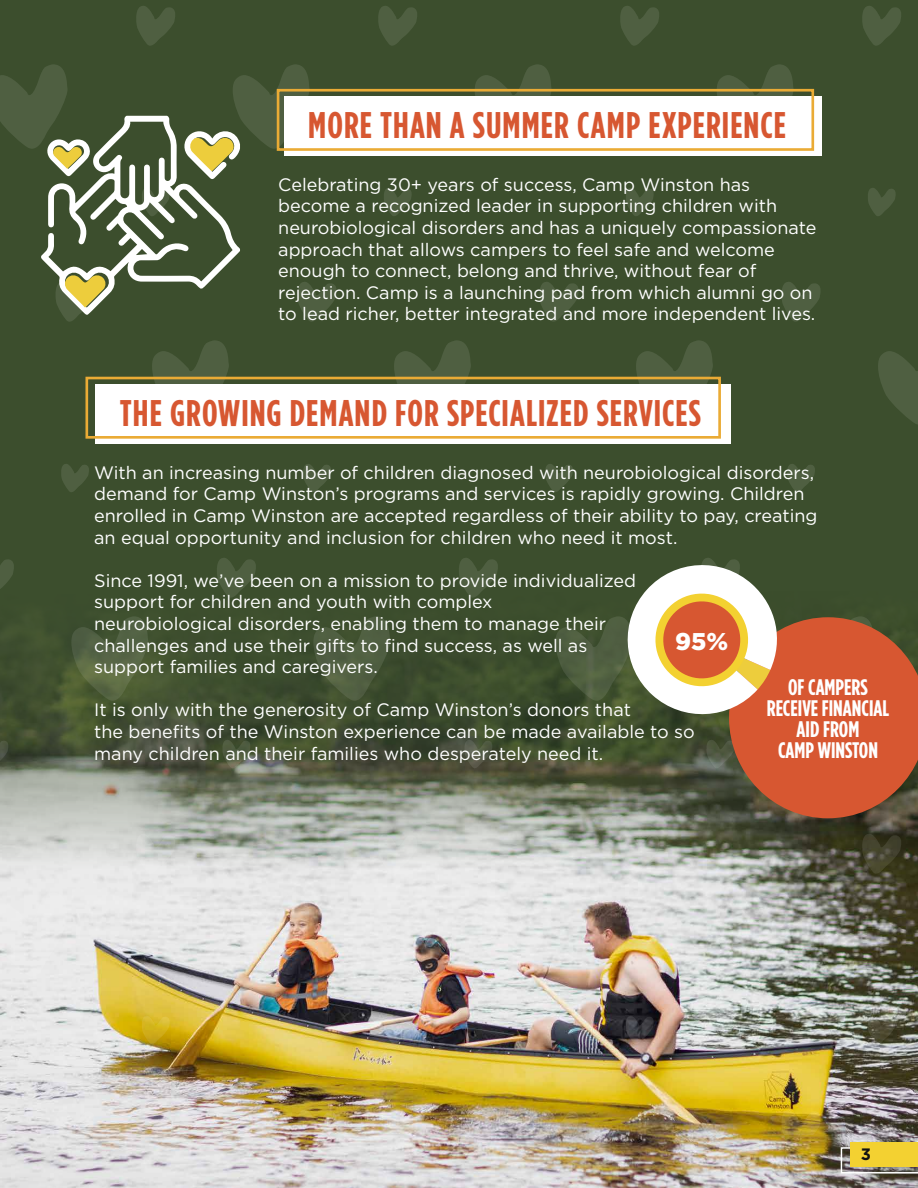
<style>
.page{position:relative;width:918px;height:1188px;background:#fff}
.page>*{position:absolute;margin:0;border:0;box-sizing:border-box;transform-origin:0 0}
.t1{font:700 37.05px "Gotham Condensed";letter-spacing:.03em;color:#d75731}
.t2{font:900 24.15px "Gotham";color:#fff}
.t3{font:700 22.5px/21px "Gotham Condensed";color:#fff;text-align:center}
.t4{font:18px/21.6px "Gotham";color:#fff}
.t5{font:700 16.5px "Gotham";color:#121212}
</style>
<div class="page">
<img style="left:0;top:1134px;width:918px;height:54px">
<img style="left:0;top:0;width:918px;height:1134px">
<div style="left:285px;top:96px;width:537px;height:59px;background:#fff"></div>
<div style="left:277px;top:89px;width:537px;height:62px;border:3px solid #eaab35"></div>
<svg style="left:41px;top:116px;width:199px;height:199px"></svg>
<div style="left:95px;top:384px;width:635px;height:59px;background:#fff"></div>
<div style="left:85px;top:377px;width:636px;height:62px;border:3px solid #eaab35"></div>
<svg style="left:619px;top:557px;width:299px;height:261px;background:#a26e4d"></svg>
<svg style="left:841px;top:1147px;width:77px;height:27px"></svg>
<div style="left:850px;top:1142px;width:68px;height:25px;background:#f3d131"></div>
<h1 class="t1" style="left:308px;top:103px;width:479px">MORE THAN A SUMMER CAMP EXPERIENCE</h1>
<p class="t4" style="left:278px;top:173px;width:540px">Celebrating 30+ years of success, Camp Winston has become a recognized leader in supporting children with neurobiological disorders and has a uniquely compassionate approach that allows campers to feel safe and welcome enough to connect, belong and thrive, without fear of rejection. Camp is a launching pad from which alumni go on to lead richer, better integrated and more independent lives.</p>
<h1 class="t1" style="left:120px;top:391px;width:582px">THE GROWING DEMAND FOR SPECIALIZED SERVICES</h1>
<p class="t4" style="left:94px;top:461px;width:725px">With an increasing number of children diagnosed with neurobiological disorders, demand for Camp Winston’s programs and services is rapidly growing. Children enrolled in Camp Winston are accepted regardless of their ability to pay, creating an equal opportunity and inclusion for children who need it most.</p>
<p class="t4" style="left:94px;top:569px;width:544px">Since 1991, we’ve been on a mission to provide individualized support for children and youth with complex<br>neurobiological disorders, enabling them to manage their challenges and use their gifts to find success, as well as support families and caregivers.</p>
<p class="t4" style="left:94px;top:699px;width:602px">It is only with the generosity of Camp Winston’s donors that<br>the benefits of the Winston experience can be made available to so many children and their families who desperately need it.</p>
<h2 class="t2" style="left:675px;top:624px;width:54px">95%</h2>
<p class="t3" style="left:767px;top:677px;width:124px">OF CAMPERS<br>RECEIVE FINANCIAL<br>AID FROM<br>CAMP WINSTON</p>
<p class="t5" style="left:861px;top:1143px;width:12px">3</p>
</div>
